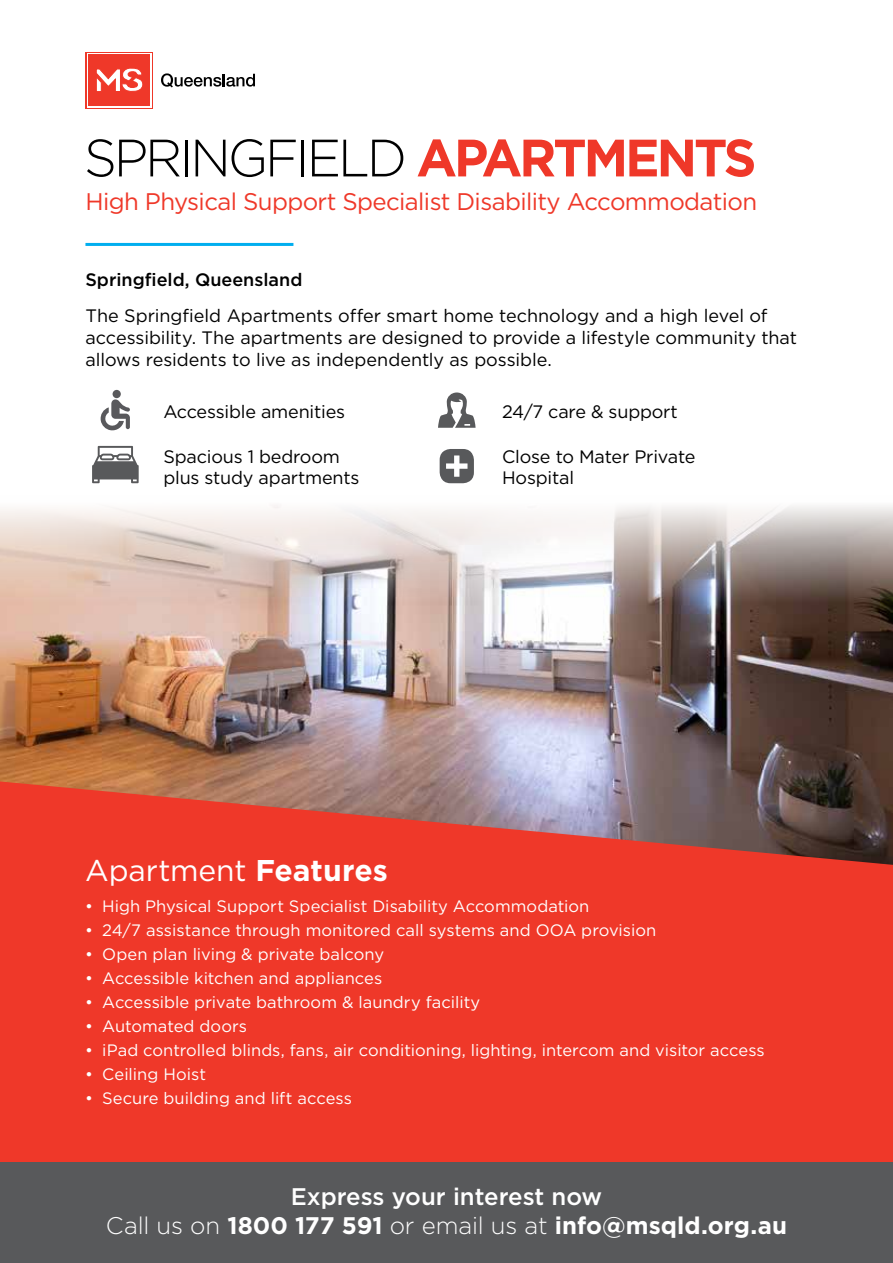
<style>
.page{position:relative;width:893px;height:1263px;background:#fff}
.page>*{position:absolute;margin:0;border:0;box-sizing:border-box;transform-origin:0 0}
.t1{font:300 52.5px "Gotham HTF";letter-spacing:-.06em;color:#000}
.t2{font:30px "Gotham HTF";letter-spacing:-.005em;color:#fff}
.t3{font:700 24px/28.8px "Gotham HTF";color:#fff;text-align:center}
.t4{font:24px "Gotham HTF";letter-spacing:-.025em;color:#ef3829}
.t5{font:18px/21.6px "Gotham HTF";letter-spacing:-.01em;color:#000}
.t6{font:500 18px "Gotham HTF";color:#000}
.t7{font:16.5px "Gotham HTF";color:#fff}
.s1{font-weight:700;color:#ef3829}
.s2{font-weight:700}
.s3{font-weight:500}
.s4{font-weight:300}
</style>
<div class="page">
<img style="left:0;top:505px;width:893px;height:276px">
<svg style="left:0;top:781px;width:893px;height:382px;background:#e23d30"></svg>
<hr style="left:85px;top:243px;width:208px;height:3px;background:#00aeef">
<div style="left:0;top:1163px;width:893px;height:100px;background:#58595b"></div>
<svg style="left:92px;top:446px;width:47px;height:37px"></svg>
<svg style="left:440px;top:449px;width:34px;height:34px"></svg>
<svg style="left:438px;top:392px;width:38px;height:36px"></svg>
<div style="left:113px;top:390px;width:8px;height:8px;background:#59595c;border-radius:50%"></div>
<svg style="left:100px;top:399px;width:30px;height:32px"></svg>
<div style="left:85px;top:52px;width:68px;height:57px;background:linear-gradient(to bottom,#fff,#fff)"></div>
<svg style="left:87px;top:53px;width:64px;height:55px"></svg>
<div style="left:88px;top:55px;width:62px;height:51px;background:#ef3829"></div>
<svg style="left:96px;top:68px;width:47px;height:24px"></svg>
<svg style="left:161px;top:73px;width:94px;height:14px"></svg>
<h1 class="t1" style="left:84px;top:129px;width:674px">SPRINGFIELD <span class="s1">APARTMENTS</span></h1>
<h3 class="t4" style="left:85px;top:188px;width:673px">High Physical Support Specialist Disability Accommodation</h3>
<p class="t6" style="left:85px;top:270px;width:218px">Springfield, Queensland</p>
<p class="t5" style="left:85px;top:305px;width:713px">The Springfield Apartments offer smart home technology and a high level of accessibility. The apartments are designed to provide a lifestyle community that allows residents to live as independently as possible.</p>
<p class="t5" style="left:163px;top:400px;width:183px">Accessible amenities</p>
<p class="t5" style="left:502px;top:400px;width:177px">24/7 care &amp; support</p>
<p class="t5" style="left:163px;top:446px;width:198px;line-height:20.9px">Spacious 1 bedroom plus study apartments</p>
<p class="t5" style="left:502px;top:446px;width:195px;line-height:20.9px">Close to Mater Private<br>Hospital</p>
<h2 class="t2" style="left:85px;top:853px;width:304px">Apartment <span class="s2">Features</span></h2>
<p class="t7" style="left:85px;top:897px;width:506px">• High Physical Support Specialist Disability Accommodation</p>
<p class="t7" style="left:85px;top:921px;width:573px">• 24/7 assistance through monitored call systems and OOA provision</p>
<p class="t7" style="left:85px;top:945px;width:300px">• Open plan living &amp; private balcony</p>
<p class="t7" style="left:85px;top:969px;width:299px">• Accessible kitchen and appliances</p>
<p class="t7" style="left:85px;top:993px;width:397px">• Accessible private bathroom &amp; laundry facility</p>
<p class="t7" style="left:85px;top:1017px;width:163px">• Automated doors</p>
<p class="t7" style="left:85px;top:1041px;width:681px">• iPad controlled blinds, fans, air conditioning, lighting, intercom and visitor access</p>
<p class="t7" style="left:85px;top:1065px;width:122px">• Ceiling Hoist</p>
<p class="t7" style="left:85px;top:1089px;width:268px">• Secure building and lift access</p>
<h3 class="t3" style="left:106px;top:1181px;width:683px"><span class="s3">Express your interest now<br></span><span class="s4">Call us on</span> 1800 177 591 <span class="s4">or email us at</span> info@msqld.org.au</h3>
</div>
